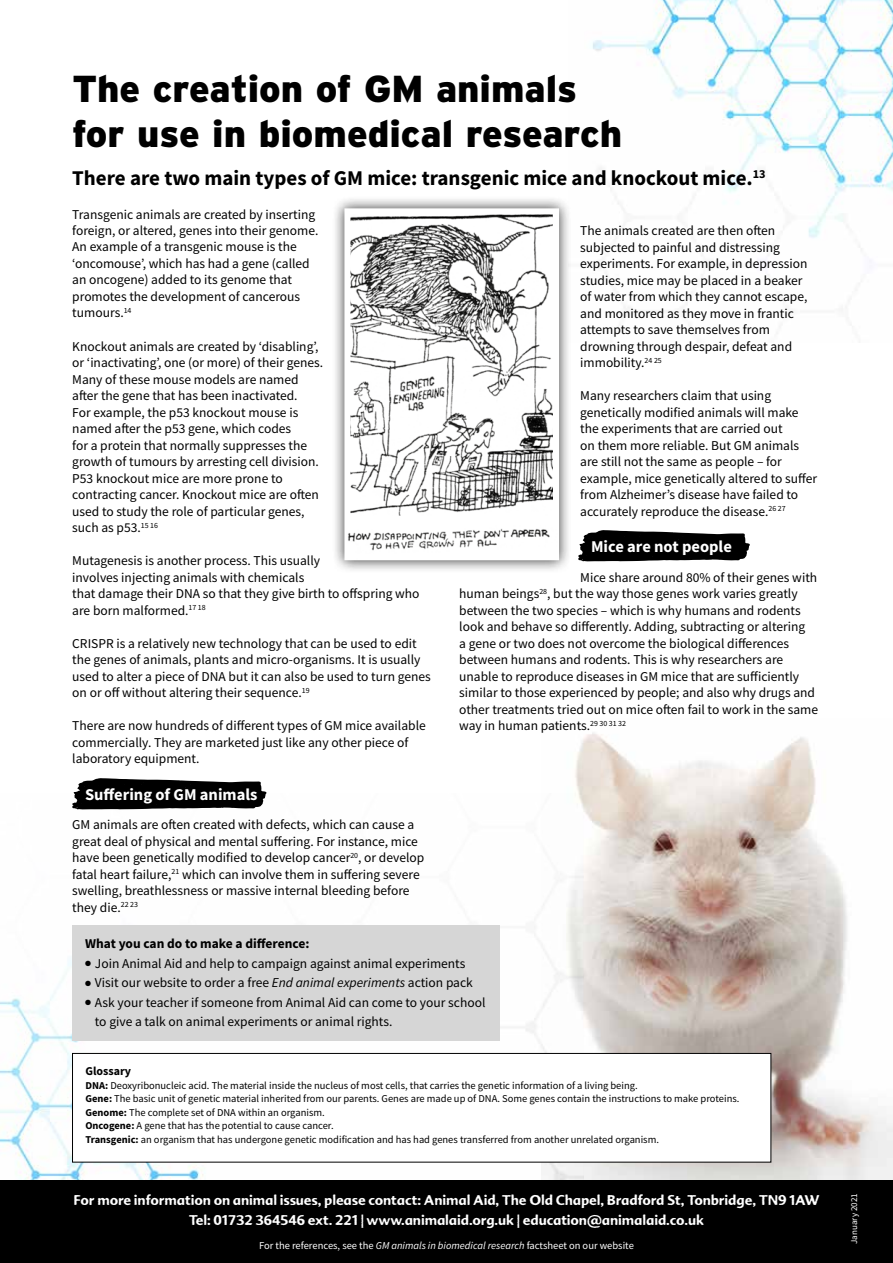
<style>
.page{position:relative;width:893px;height:1263px;background:#fff}
.page>*{position:absolute;margin:0;border:0;box-sizing:border-box;transform-origin:0 0}
.t1{font:900 37.5px/45px "Interstate";color:#000}
.t2{font:700 21px "Source Sans Pro";color:#000}
.t3{font:700 16.5px "Source Sans Pro";color:#fff}
.t4{font:13.5px/16.5px "Source Sans Pro";color:#000}
.t5{font:13.5px/19.5px "Advert Rough Three";letter-spacing:-.01em;color:#fff;text-align:center}
.t6{font:700 13.5px "Source Sans Pro";color:#000}
.t7{font:700 12px "Source Sans Pro";color:#000}
.t8{font:10.5px/13.5px "Source Sans Pro";color:#000}
.t9{font:10.5px "Source Sans Pro";color:#fff}
.t10{font:9px "Source Sans Pro";color:#fff}
.s1{font-style:italic}
.s2{font-weight:700}
</style>
<div class="page">
<img style="left:575px;top:733px;width:318px;height:447px">
<img style="left:592px;top:0;width:301px;height:327px">
<img style="left:0;top:793px;width:584px;height:387px">
<div style="left:0;top:1180px;width:893px;height:83px;background:#000"></div>
<div style="left:73px;top:1053px;width:698px;height:109px;background:#fff"></div>
<div style="left:72px;top:1053px;width:699px;height:109px;border:1px solid #000"></div>
<div style="left:73px;top:925px;width:427px;height:115px;background:#d6d6d6"></div>
<div style="left:332px;top:196px;width:240px;height:377px;background:#000;opacity:.75"></div>
<img style="left:351px;top:215px;width:201px;height:302px">
<div style="left:344px;top:208px;width:215px;height:352px;border:6px solid #fff"></div>
<img style="left:347px;top:517px;width:210px;height:43px">
<svg style="left:72px;top:778px;width:195px;height:31px;background:#222"></svg>
<svg style="left:578px;top:530px;width:172px;height:31px;background:#222"></svg>
<h1 class="t1" style="left:72px;top:66px;width:551px">The creation of GM animals for use in biomedical research</h1>
<h2 class="t2" style="left:72px;top:164px;width:695px">There are two main types of GM mice: transgenic mice and knockout mice.<sup>13</sup></h2>
<p class="t4" style="left:580px;top:222px;width:229px">The animals created are then often subjected to painful and distressing experiments. For example, in depression studies, mice may be placed in a beaker of water from which they cannot escape, and monitored as they move in frantic attempts to save themselves from drowning through despair, defeat and immobility.<sup>24</sup> <sup>25</sup></p>
<p class="t4" style="left:580px;top:387px;width:238px">Many researchers claim that using genetically modified animals will make the experiments that are carried out<br>on them more reliable. But GM animals are still not the same as people – for example, mice genetically altered to suffer from Alzheimer’s disease have failed to accurately reproduce the disease.<sup>26</sup> <sup>27</sup></p>
<p class="t4" style="left:72px;top:206px;width:248px">Transgenic animals are created by inserting foreign, or altered, genes into their genome.<br>An example of a transgenic mouse is the ‘oncomouse’, which has had a gene (called an oncogene) added to its genome that promotes the development of cancerous tumours.<sup>14</sup></p>
<p class="t4" style="left:72px;top:338px;width:252px">Knockout animals are created by ‘disabling’, or ‘inactivating’, one (or more) of their genes.<br>Many of these mouse models are named after the gene that has been inactivated.<br>For example, the p53 knockout mouse is named after the p53 gene, which codes<br>for a protein that normally suppresses the growth of tumours by arresting cell division.<br>P53 knockout mice are more prone to contracting cancer. Knockout mice are often used to study the role of particular genes, such as p53.<sup>15</sup> <sup>16</sup></p>
<p class="t4" style="left:72px;top:552px;width:349px">Mutagenesis is another process. This usually<br>involves injecting animals with chemicals<br>that damage their DNA so that they give birth to offspring who are born malformed.<sup>17</sup> <sup>18</sup></p>
<p class="t4" style="left:72px;top:635px;width:360px">CRISPR is a relatively new technology that can be used to edit the genes of animals, plants and micro-organisms. It is usually used to alter a piece of DNA but it can also be used to turn genes on or off without altering their sequence.<sup>19</sup></p>
<p class="t4" style="left:72px;top:717px;width:355px">There are now hundreds of different types of GM mice available commercially. They are marketed just like any other piece of laboratory equipment.</p>
<p class="t3" style="left:591px;top:535px;width:142px">Mice are not people</p>
<p class="t4" style="left:459px;top:569px;width:360px;text-indent:121px">Mice share around 80% of their genes with human beings<sup>28</sup>, but the way those genes work varies greatly between the two species – which is why humans and rodents look and behave so differently. Adding, subtracting or altering<br>a gene or two does not overcome the biological differences between humans and rodents. This is why researchers are unable to reproduce diseases in GM mice that are sufficiently similar to those experienced by people; and also why drugs and other treatments tried out on mice often fail to work in the same way in human patients.<sup>29</sup> <sup>30</sup> <sup>31</sup> <sup>32</sup></p>
<p class="t3" style="left:85px;top:783px;width:174px">Suffering of GM animals</p>
<p class="t4" style="left:72px;top:816px;width:354px">GM animals are often created with defects, which can cause a great deal of physical and mental suffering. For instance, mice have been genetically modified to develop cancer<sup>20</sup>, or develop fatal heart failure,<sup>21</sup> which can involve them in suffering severe swelling, breathlessness or massive internal bleeding before they die.<sup>22</sup> <sup>23</sup></p>
<p class="t6" style="left:85px;top:934px;width:226px">What you can do to make a difference:</p>
<p class="t4" style="left:85px;top:955px;width:382px">● Join Animal Aid and help to campaign against animal experiments</p>
<p class="t4" style="left:85px;top:974px;width:389px">● Visit our website to order a free <span class="s1">End animal experiments</span> action pack</p>
<p class="t4" style="left:95px;top:992px;width:392px;line-height:19.8px;text-indent:-10px">● Ask your teacher if someone from Animal Aid can come to your school to give a talk on animal experiments or animal rights.</p>
<p class="t7" style="left:85px;top:1063px;width:47px">Glossary</p>
<p class="t8" style="left:85px;top:1078px;width:655px"><span class="s2">DNA:</span> Deoxyribonucleic acid. The material inside the nucleus of most cells, that carries the genetic information of a living being.<br><span class="s2">Gene:</span> The basic unit of genetic material inherited from our parents. Genes are made up of DNA. Some genes contain the instructions to make proteins.<br><span class="s2">Genome:</span> The complete set of DNA within an organism.<br><span class="s2">Oncogene:</span> A gene that has the potential to cause cancer.<br><span class="s2">Transgenic:</span> an organism that has undergone genetic modification and has had genes transferred from another unrelated organism.</p>
<p class="t5" style="left:73px;top:1190px;width:748px">For more information on animal issues, please contact: Animal Aid, The Old Chapel, Bradford St, Tonbridge, TN9 1AW<br>Tel: 01732 364546 ext. 221 | www.animalaid.org.uk | education@animalaid.co.uk</p>
<p class="t9" style="left:259px;top:1238px;width:376px">For the references, see the <span class="s1">GM animals in biomedical research</span> factsheet on our website</p>
<p class="t10" style="left:848px;top:1244px;width:52px;rotate:-90deg">January 2021</p>
</div>
